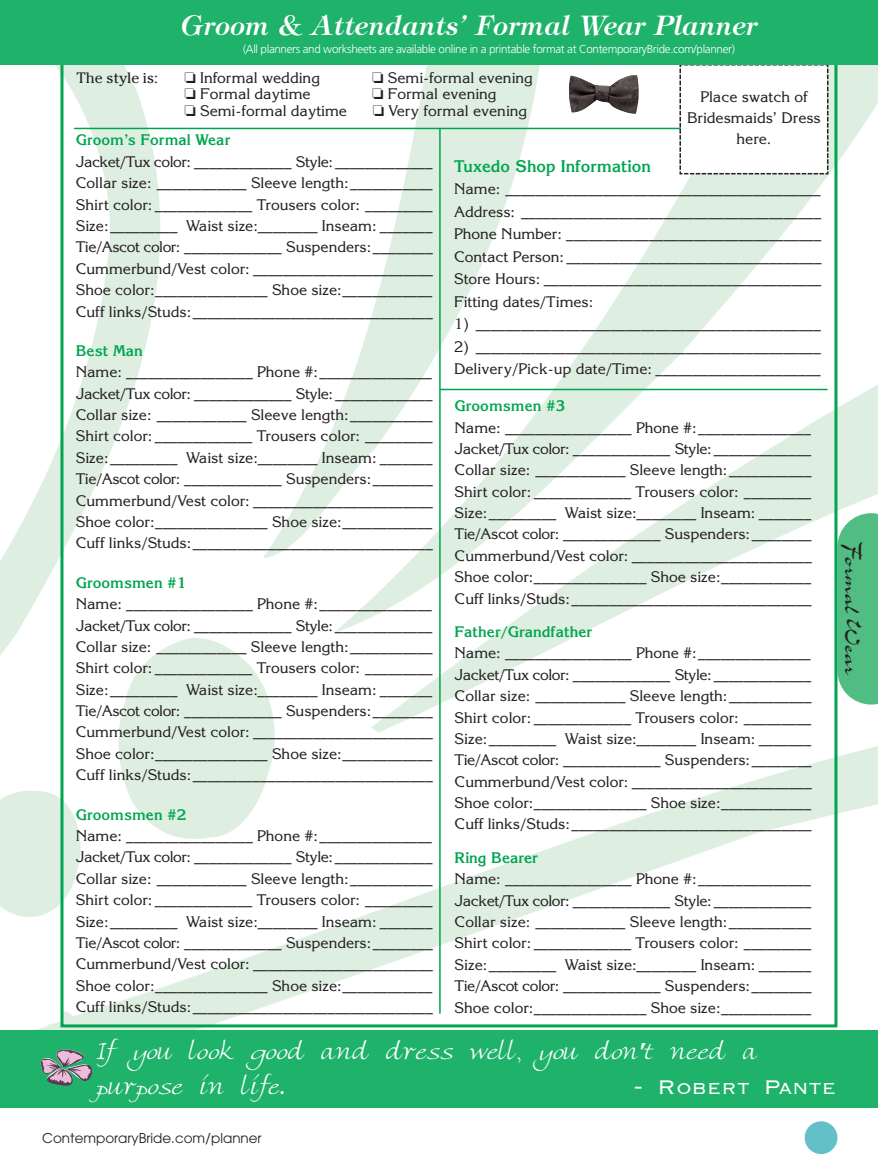
<style>
.page{position:relative;width:878px;height:1175px;background:#fff}
.page>*{position:absolute;margin:0;border:0;box-sizing:border-box;transform-origin:0 0}
.t1{font:italic 600 27px "Tiffany";color:#fff}
.t2{font:27px "Charme";color:#231f20}
.t3{font:24px/34.5px "Florentine Swash Caps";color:#fff}
.t4{font:21px "Graverplate";color:#fff}
.t5{font:700 16.5px "Korinna";color:#00a54f}
.t6{font:15px/21.5px "Korinna";color:#231f20;text-align:justify}
.t7{font:700 15px "Korinna";color:#00a54f}
.t8{font:15px "Cheltenham";color:#231f20}
.t9{font:13.5px "Avant Garde";color:#231f20}
.t10{font:300 11.7px "Frutiger";letter-spacing:-.03em;color:#fff}
</style>
<div class="page">
<img style="left:0;top:64px;width:877px;height:966px">
<svg style="left:837px;top:513px;width:41px;height:191px"></svg>
<div style="left:804px;top:1121px;width:33px;height:33px;background:#64c0c8;border-radius:50%"></div>
<div style="left:0;top:1030px;width:878px;height:77px;background:#1eb26a"></div>
<hr style="left:74px;top:128px;width:752px;height:1px;background:#00a54f">
<hr style="left:439px;top:128px;width:1px;height:885px;background:#00a54f">
<hr style="left:440px;top:389px;width:387px;height:1px;background:#00a54f">
<svg style="left:678px;top:64px;width:151px;height:111px"></svg>
<div style="left:0;top:0;width:878px;height:64px;background:#1eb26a"></div>
<img style="left:40px;top:1049px;width:52px;height:36px">
<img style="left:569px;top:75px;width:69px;height:39px">
<h1 class="t1" style="left:181px;top:10px;width:578px">Groom &amp; Attendants’ Formal Wear Planner</h1>
<p class="t10" style="left:243px;top:45px;width:493px">(All planners and worksheets are available online in a printable format at ContemporaryBride.com/planner)</p>
<p class="t8" style="left:76px;top:69px;width:83px">The style is:</p>
<p class="t6" style="left:184px;top:67px;width:137px">❏ Informal wedding</p>
<p class="t6" style="left:372px;top:67px;width:162px">❏ Semi-formal evening</p>
<p class="t6" style="left:184px;top:83px;width:128px">❏ Formal daytime</p>
<p class="t6" style="left:372px;top:83px;width:126px">❏ Formal evening</p>
<p class="t6" style="left:184px;top:100px;width:164px">❏ Semi-formal daytime</p>
<p class="t6" style="left:372px;top:100px;width:156px">❏ Very formal evening</p>
<p class="t6" style="left:687px;top:86px;width:135px;line-height:21px;text-align:center">Place swatch of<br>Bridesmaids’ Dress here.</p>
<p class="t7" style="left:76px;top:131px;width:156px">Groom’s Formal Wear</p>
<p class="t6" style="left:76px;top:151px;width:359px">Jacket/Tux color: _____________ Style:_____________ Collar size: ____________ Sleeve length:___________ Shirt color: _____________ Trousers color: _________ Size:_________ Waist size:________ Inseam: _______ Tie/Ascot color: _____________ Suspenders:________ Cummerbund/Vest color: ________________________ Shoe color:_______________ Shoe size:____________ Cuff links/Studs:________________________________</p>
<p class="t7" style="left:76px;top:342px;width:68px">Best Man</p>
<p class="t6" style="left:76px;top:361px;width:359px">Name: _________________ Phone #:_______________ Jacket/Tux color: _____________ Style:_____________ Collar size: ____________ Sleeve length:___________ Shirt color: _____________ Trousers color: _________ Size:_________ Waist size:________ Inseam: _______ Tie/Ascot color: _____________ Suspenders:________ Cummerbund/Vest color: ________________________ Shoe color:_______________ Shoe size:____________ Cuff links/Studs:________________________________</p>
<p class="t7" style="left:76px;top:574px;width:112px">Groomsmen #1</p>
<p class="t6" style="left:76px;top:593px;width:359px">Name: _________________ Phone #:_______________ Jacket/Tux color: _____________ Style: _____________ Collar size: ____________ Sleeve length:___________ Shirt color: _____________ Trousers color: _________ Size:_________ Waist size:________ Inseam: _______ Tie/Ascot color: _____________ Suspenders:________ Cummerbund/Vest color: ________________________ Shoe color:_______________ Shoe size:____________ Cuff links/Studs:________________________________</p>
<p class="t7" style="left:76px;top:805px;width:112px">Groomsmen #2</p>
<p class="t6" style="left:76px;top:825px;width:359px">Name: _________________ Phone #:_______________ Jacket/Tux color: _____________ Style:_____________ Collar size: ____________ Sleeve length:___________ Shirt color: _____________ Trousers color: _________ Size:_________ Waist size:________ Inseam: _______ Tie/Ascot color: _____________ Suspenders:________ Cummerbund/Vest color: ________________________ Shoe color:_______________ Shoe size:____________ Cuff links/Studs:________________________________</p>
<p class="t5" style="left:454px;top:156px;width:198px">Tuxedo Shop Information</p>
<p class="t6" style="left:454px;top:178px;width:369px;line-height:22.5px">Name: __________________________________________ Address: ________________________________________ Phone Number: __________________________________ Contact Person: __________________________________ Store Hours: _____________________________________ Fitting dates/Times:</p>
<p class="t6" style="left:454px;top:313px;width:368px">1) ______________________________________________</p>
<p class="t6" style="left:454px;top:335px;width:368px;line-height:22.5px">2) ______________________________________________<br>Delivery/Pick-up date/Time: ______________________</p>
<p class="t7" style="left:454px;top:397px;width:112px">Groomsmen #3</p>
<p class="t6" style="left:454px;top:416px;width:359px">Name: _________________ Phone #:_______________ Jacket/Tux color: _____________ Style:_____________ Collar size: ____________ Sleeve length:___________ Shirt color: _____________ Trousers color: _________ Size:_________ Waist size:________ Inseam: _______ Tie/Ascot color: _____________ Suspenders:________ Cummerbund/Vest color: ________________________ Shoe color:_______________ Shoe size:____________ Cuff links/Studs:________________________________</p>
<p class="t7" style="left:454px;top:623px;width:139px">Father/Grandfather</p>
<p class="t6" style="left:454px;top:642px;width:359px">Name: _________________ Phone #:_______________ Jacket/Tux color: _____________ Style:_____________ Collar size: ____________ Sleeve length:___________ Shirt color: _____________ Trousers color: _________ Size:_________ Waist size:________ Inseam: _______ Tie/Ascot color: _____________ Suspenders:________ Cummerbund/Vest color: ________________________ Shoe color:_______________ Shoe size:____________ Cuff links/Studs:________________________________</p>
<p class="t7" style="left:454px;top:849px;width:85px">Ring Bearer</p>
<p class="t6" style="left:454px;top:868px;width:358px">Name: _________________ Phone #:_______________ Jacket/Tux color: _____________ Style:_____________ Collar size: ____________ Sleeve length:___________ Shirt color: _____________ Trousers color: _________ Size:_________ Waist size:________ Inseam: _______ Tie/Ascot color: _____________ Suspenders:________ Shoe color:_______________ Shoe size:____________</p>
<h1 class="t2" style="left:861px;top:542px;width:135px;rotate:90deg">Formal Wear</h1>
<h2 class="t3" style="left:96px;top:1033px;width:662px">If you look good and dress well, you don't need a purpose in life.</h2>
<h3 class="t4" style="left:633px;top:1075px;width:204px">- Robert Pante</h3>
<p class="t9" style="left:42px;top:1133px;width:221px">ContemporaryBride.com/planner</p>
</div>
